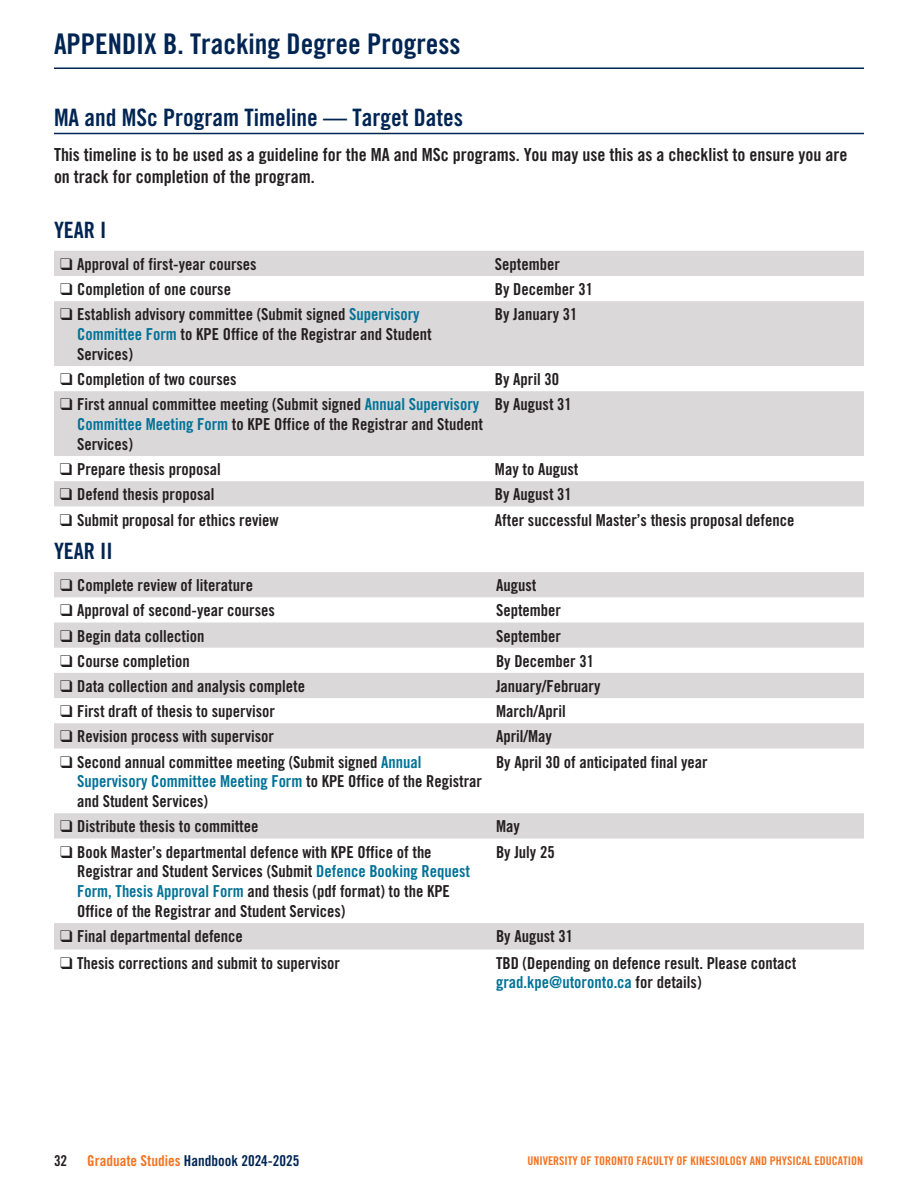
<style>
.page{position:relative;width:918px;height:1188px;background:#fff}
.page>*{position:absolute;margin:0;border:0;box-sizing:border-box;transform-origin:0 0}
.t1{font:28.5px "Trade Gothic Bold Cond Twenty";color:#002553}
.Sub_head{font:24px "Trade Gothic Bold Cond Twenty";color:#002553}
.t2{font:22.5px "Trade Gothic Bold Cond Twenty";color:#002553}
.t3{font:18px/21.6px "Trade Gothic Bold Cond Twenty";color:#231f20}
.t4{font:16.5px/19.8px "Trade Gothic Bold Cond Twenty";color:#231f20}
.t5{font:15px "Trade Gothic Bold Cond Twenty";color:#002553}
.t6{font:15px "Trade Gothic Bold Cond Twenty";color:#231f20}
.t7{font:12px "Trade Gothic Bold Cond Twenty";color:#f47321}
.s1{color:#007297}
.s2{color:#f47321}
</style>
<div class="page">
<hr style="left:54px;top:133px;width:810px;height:1px;background:#002553">
<svg style="left:54px;top:251px;width:810px;height:255px;fill:#dad8d9"></svg>
<svg style="left:54px;top:572px;width:810px;height:377px"></svg>
<hr style="left:54px;top:68px;width:810px;height:1px;background:#002553">
<p class="t1" style="left:54px;top:27px;width:408px">APPENDIX B. Tracking Degree Progress</p>
<p class="Sub_head" style="left:54px;top:103px;width:411px">MA and MSc Program Timeline — Target Dates</p>
<p class="t3" style="left:54px;top:144px;width:795px">This timeline is to be used as a guideline for the MA and MSc programs. You may use this as a checklist to ensure you are on track for completion of the program.</p>
<p class="t2" style="left:54px;top:216px;width:54px">YEAR I</p>
<p class="t4" style="left:60px;top:254px;width:198px">❑ Approval of first-year courses</p>
<p class="t4" style="left:495px;top:254px;width:67px">September</p>
<p class="t4" style="left:60px;top:279px;width:173px">❑ Completion of one course</p>
<p class="t4" style="left:495px;top:279px;width:100px">By December 31</p>
<p class="t4" style="left:77px;top:304px;width:356px;text-indent:-17px">❑ Establish advisory committee (Submit signed <span class="s1">Supervisory<br>Committee Form</span> to KPE Office of the Registrar and Student<br>Services)</p>
<p class="t4" style="left:495px;top:304px;width:84px">By January 31</p>
<p class="t4" style="left:60px;top:369px;width:178px">❑ Completion of two courses</p>
<p class="t4" style="left:495px;top:369px;width:66px">By April 30</p>
<p class="t4" style="left:77px;top:394px;width:407px;text-indent:-17px">❑ First annual committee meeting (Submit signed <span class="s1">Annual Supervisory<br>Committee Meeting Form</span> to KPE Office of the Registrar and Student<br>Services)</p>
<p class="t4" style="left:495px;top:394px;width:78px">By August 31</p>
<p class="t4" style="left:60px;top:459px;width:162px">❑ Prepare thesis proposal</p>
<p class="t4" style="left:495px;top:459px;width:85px">May to August</p>
<p class="t4" style="left:60px;top:484px;width:156px">❑ Defend thesis proposal</p>
<p class="t4" style="left:495px;top:484px;width:78px">By August 31</p>
<p class="t4" style="left:60px;top:510px;width:220px">❑ Submit proposal for ethics review</p>
<p class="t4" style="left:495px;top:510px;width:301px">After successful Master’s thesis proposal defence</p>
<p class="t2" style="left:54px;top:538px;width:60px">YEAR II</p>
<p class="t4" style="left:60px;top:575px;width:195px">❑ Complete review of literature</p>
<p class="t4" style="left:496px;top:575px;width:42px">August</p>
<p class="t4" style="left:60px;top:601px;width:216px">❑ Approval of second-year courses</p>
<p class="t4" style="left:496px;top:601px;width:67px">September</p>
<p class="t4" style="left:60px;top:626px;width:146px">❑ Begin data collection</p>
<p class="t4" style="left:496px;top:626px;width:67px">September</p>
<p class="t4" style="left:60px;top:651px;width:131px">❑ Course completion</p>
<p class="t4" style="left:496px;top:651px;width:100px">By December 31</p>
<p class="t4" style="left:60px;top:676px;width:247px">❑ Data collection and analysis complete</p>
<p class="t4" style="left:496px;top:676px;width:106px">January/February</p>
<p class="t4" style="left:60px;top:701px;width:217px">❑ First draft of thesis to supervisor</p>
<p class="t4" style="left:496px;top:701px;width:71px">March/April</p>
<p class="t4" style="left:60px;top:727px;width:216px">❑ Revision process with supervisor</p>
<p class="t4" style="left:496px;top:727px;width:57px">April/May</p>
<p class="t4" style="left:77px;top:752px;width:406px;text-indent:-17px">❑ Second annual committee meeting (Submit signed <span class="s1">Annual<br>Supervisory Committee Meeting Form</span> to KPE Office of the Registrar and Student Services)</p>
<p class="t4" style="left:496px;top:752px;width:213px">By April 30 of anticipated final year</p>
<p class="t4" style="left:60px;top:817px;width:200px">❑ Distribute thesis to committee</p>
<p class="t4" style="left:496px;top:817px;width:25px">May</p>
<p class="t4" style="left:77px;top:842px;width:394px;text-indent:-17px">❑ Book Master’s departmental defence with KPE Office of the Registrar and Student Services (Submit <span class="s1">Defence Booking Request Form, Thesis Approval Form</span> and thesis (pdf format) to the KPE Office of the Registrar and Student Services)</p>
<p class="t4" style="left:496px;top:842px;width:60px">By July 25</p>
<p class="t4" style="left:60px;top:926px;width:184px">❑ Final departmental defence</p>
<p class="t4" style="left:496px;top:926px;width:78px">By August 31</p>
<p class="t4" style="left:60px;top:953px;width:282px">❑ Thesis corrections and submit to supervisor</p>
<p class="t4" style="left:496px;top:953px;width:302px">TBD (Depending on defence result. Please contact <span class="s1">grad.kpe@utoronto.ca</span> for details)</p>
<p class="t6" style="left:54px;top:1151px;width:15px">32</p>
<p class="t5" style="left:87px;top:1151px;width:214px"><span class="s2">Graduate Studies</span> Handbook 2024-2025</p>
<p class="t7" style="left:527px;top:1153px;width:337px">UNIVERSITY OF TORONTO FACULTY OF KINESIOLOGY AND PHYSICAL EDUCATION</p>
</div>
